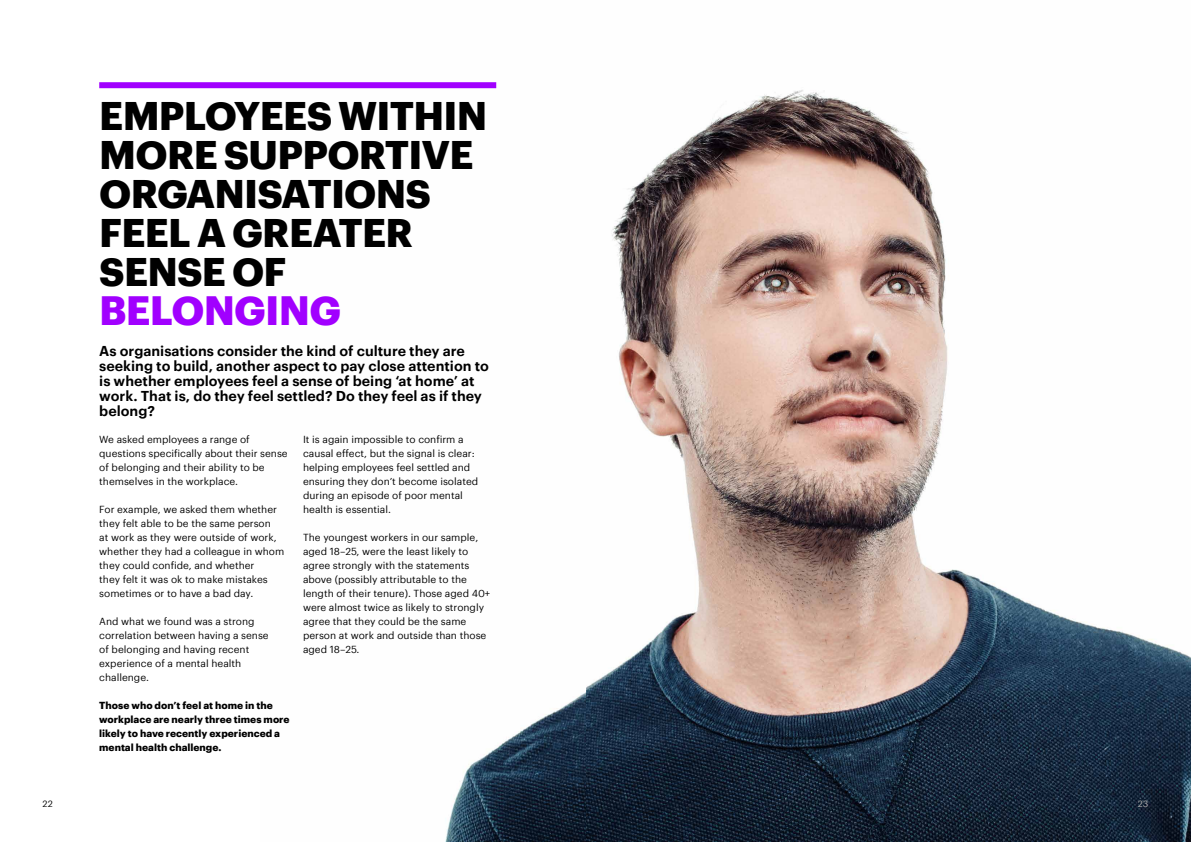
<style>
.page{position:relative;width:1191px;height:842px;background:#fff}
.page>*{position:absolute;margin:0;border:0;box-sizing:border-box;transform-origin:0 0}
.t1{font:700 40px "Graphik";letter-spacing:-.02em;color:#a100ff}
.t2{font:700 39px/39px "Graphik";letter-spacing:-.02em;color:#000}
.t3{font:600 14px/15px "Graphik";color:#000}
.t4{font:10px/14px "Graphik";color:#000}
.t5{font:700 10px/14px "Graphik";color:#000}
.t6{font:9px "Graphik";color:#000}
.t7{font:9px "Graphik";color:#b3b2b2}
</style>
<div class="page">
<img style="left:261px;top:82px;width:326px;height:760px">
<div style="left:99px;top:82px;width:397px;height:6px;background:#a100ff"></div>
<img style="left:587px;top:90px;width:604px;height:752px">
<p class="t6" style="left:43px;top:797px;width:12px">22</p>
<h2 class="t2" style="left:99px;top:93px;width:389px">EMPLOYEES WITHIN<br>MORE SUPPORTIVE<br>ORGANISATIONS<br>FEEL A GREATER<br>SENSE OF</h2>
<h1 class="t1" style="left:99px;top:280px;width:243px">BELONGING</h1>
<h3 class="t3" style="left:99px;top:342px;width:391px">As organisations consider the kind of culture they are seeking to build, another aspect to pay close attention to is whether employees feel a sense of being ‘at home’ at work. That is, do they feel settled? Do they feel as if they belong?</h3>
<p class="t4" style="left:99px;top:432px;width:190px">We asked employees a range of questions specifically about their sense of belonging and their ability to be themselves in the workplace.</p>
<p class="t4" style="left:99px;top:502px;width:187px">For example, we asked them whether they felt able to be the same person<br>at work as they were outside of work, whether they had a colleague in whom they could confide, and whether<br>they felt it was ok to make mistakes sometimes or to have a bad day.</p>
<p class="t4" style="left:99px;top:614px;width:171px">And what we found was a strong correlation between having a sense of belonging and having recent experience of a mental health challenge.</p>
<p class="t5" style="left:99px;top:698px;width:192px">Those who don’t feel at home in the workplace are nearly three times more likely to have recently experienced a mental health challenge.</p>
<p class="t4" style="left:303px;top:432px;width:177px">It is again impossible to confirm a causal effect, but the signal is clear: helping employees feel settled and ensuring they don’t become isolated during an episode of poor mental health is essential.</p>
<p class="t4" style="left:303px;top:530px;width:189px">The youngest workers in our sample, aged 18–25, were the least likely to agree strongly with the statements above (possibly attributable to the length of their tenure). Those aged 40+ were almost twice as likely to strongly agree that they could be the same person at work and outside than those aged 18–25.</p>
<p class="t7" style="left:1137px;top:797px;width:12px">23</p>
</div>
